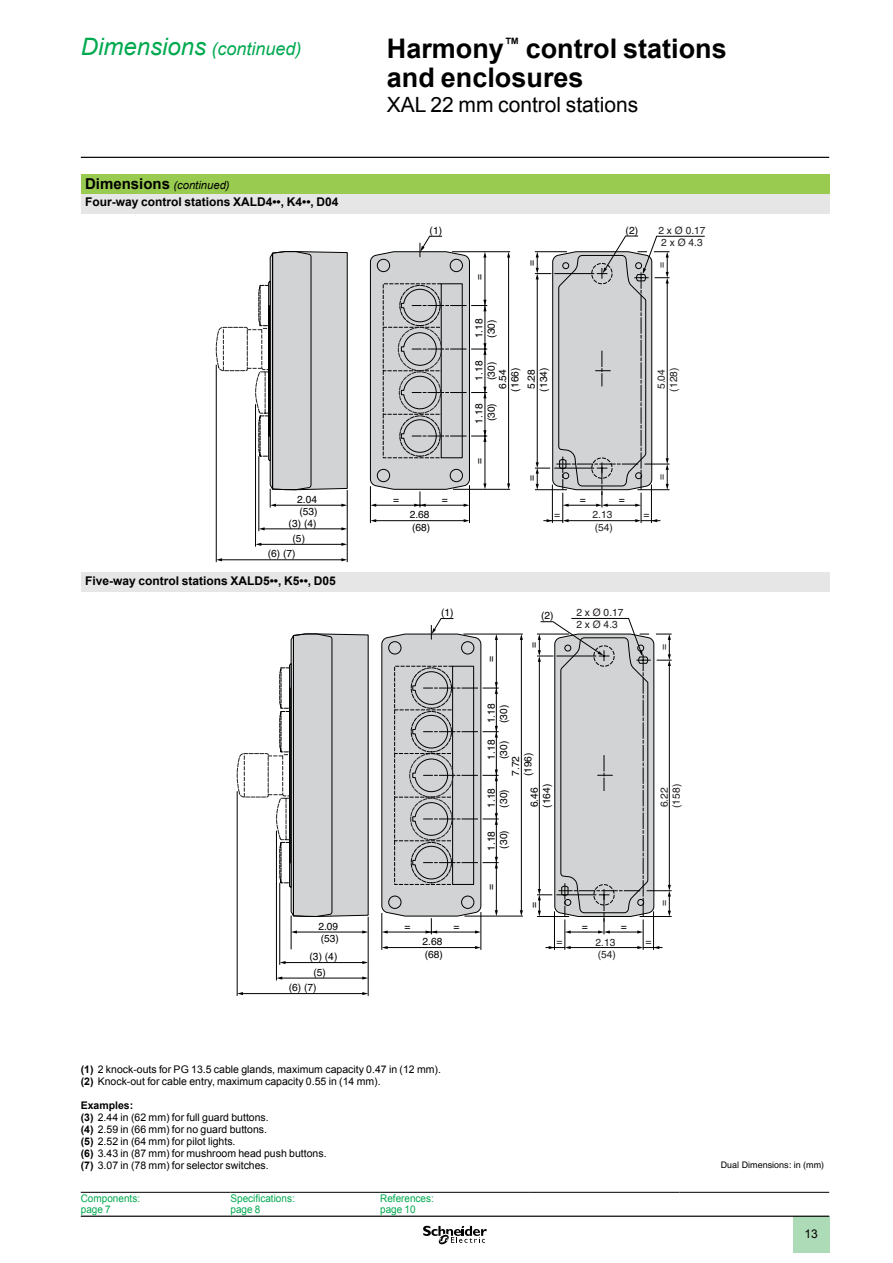
<style>
.page{position:relative;width:893px;height:1263px;background:#fff}
.page>*{position:absolute;margin:0;border:0;box-sizing:border-box;transform-origin:0 0}
.t1{font:700 27px/29.2px "Arial";color:#000}
.t2{font:21px "Arial";color:#000}
.t3{font:italic 18px "Arial";color:#00a94f}
.t4{font:700 12px "Arial";color:#000}
.t5{font:12px "Arial";color:#000}
.t6{font:italic 11.25px "Arial";color:#000}
.t7{font:10.5px/12px "Arial";color:#000}
.t8{font:10.5px/10.5px "Arial";color:#00a94f;scale:.95 1}
.t9{font:10.2px/12.3px "Helvetica";color:#000}
.t10{font:10.2px/12.3px "Helvetica";color:#231f20}
.t11{font:9px "Helvetica";color:#000}
.s1{font-size:24px}
.s2{font-weight:700;font-style:normal;font-size:15px}
.s3{font-weight:700}
</style>
<div class="page">
<hr style="left:81px;top:157px;width:748px;height:1px;background:#000">
<div style="left:793px;top:1217px;width:37px;height:36px;background:#addab7"></div>
<hr style="left:81px;top:1215px;width:748px;height:2px;background:#000">
<svg style="left:423px;top:1225px;width:64px;height:20px"></svg>
<div style="left:81px;top:174px;width:748px;height:20px;background:#98cb4f"></div>
<div style="left:81px;top:194px;width:748px;height:19px;background:#e6e6e7"></div>
<div style="left:81px;top:573px;width:748px;height:19px;background:#e6e6e7"></div>
<hr style="left:347px;top:490px;width:1px;height:72px;background:#000">
<hr style="left:263px;top:529px;width:80px;height:1px;background:#000">
<hr style="left:259px;top:456px;width:1px;height:75px;background:#000">
<svg style="left:341px;top:527px;width:6px;height:3px"></svg>
<svg style="left:259px;top:527px;width:6px;height:3px"></svg>
<hr style="left:260px;top:544px;width:83px;height:1px;background:#000">
<hr style="left:255px;top:404px;width:1px;height:143px;background:#000">
<svg style="left:341px;top:543px;width:6px;height:3px"></svg>
<svg style="left:256px;top:543px;width:5px;height:3px"></svg>
<hr style="left:221px;top:559px;width:122px;height:1px;background:#000">
<hr style="left:216px;top:365px;width:1px;height:197px;background:#000">
<svg style="left:341px;top:558px;width:6px;height:3px"></svg>
<svg style="left:216px;top:558px;width:6px;height:3px"></svg>
<hr style="left:469px;top:485px;width:1px;height:38px;background:#000">
<hr style="left:370px;top:486px;width:1px;height:37px;background:#000">
<hr style="left:375px;top:520px;width:90px;height:1px;background:#000">
<svg style="left:370px;top:519px;width:6px;height:3px"></svg>
<hr style="left:567px;top:520px;width:70px;height:1px;background:#000">
<svg style="left:635px;top:519px;width:25px;height:3px"></svg>
<hr style="left:651px;top:485px;width:1px;height:38px;background:#000">
<hr style="left:641px;top:493px;width:1px;height:30px;background:#000">
<hr style="left:562px;top:493px;width:1px;height:30px;background:#000">
<svg style="left:543px;top:519px;width:26px;height:3px"></svg>
<hr style="left:552px;top:485px;width:1px;height:38px;background:#000">
<svg style="left:487px;top:251px;width:48px;height:239px"></svg>
<svg style="left:216px;top:236px;width:271px;height:271px"></svg>
<svg style="left:535px;top:235px;width:170px;height:272px"></svg>
<div style="left:399px;top:372px;width:42px;height:41px;border:1px dashed #231f20;border-radius:50%"></div>
<div style="left:398px;top:327px;width:44px;height:44px;border:1px dashed #231f20;border-radius:50%"></div>
<hr style="left:368px;top:917px;width:1px;height:79px;background:#000">
<hr style="left:291px;top:915px;width:1px;height:34px;background:#000">
<hr style="left:284px;top:962px;width:80px;height:1px;background:#000">
<hr style="left:279px;top:883px;width:1px;height:82px;background:#000">
<svg style="left:362px;top:961px;width:6px;height:3px"></svg>
<svg style="left:280px;top:961px;width:6px;height:3px"></svg>
<hr style="left:281px;top:978px;width:83px;height:1px;background:#000">
<hr style="left:276px;top:831px;width:1px;height:149px;background:#000">
<svg style="left:362px;top:976px;width:6px;height:4px"></svg>
<svg style="left:276px;top:976px;width:6px;height:4px"></svg>
<hr style="left:241px;top:993px;width:123px;height:1px;background:#000">
<hr style="left:237px;top:791px;width:1px;height:205px;background:#000">
<svg style="left:362px;top:992px;width:6px;height:3px"></svg>
<svg style="left:237px;top:992px;width:6px;height:3px"></svg>
<hr style="left:481px;top:912px;width:1px;height:38px;background:#000">
<hr style="left:382px;top:913px;width:1px;height:37px;background:#000">
<hr style="left:386px;top:947px;width:90px;height:1px;background:#000">
<svg style="left:475px;top:946px;width:6px;height:3px"></svg>
<svg style="left:382px;top:946px;width:6px;height:3px"></svg>
<hr style="left:569px;top:947px;width:70px;height:1px;background:#000">
<svg style="left:637px;top:946px;width:26px;height:3px"></svg>
<hr style="left:653px;top:911px;width:1px;height:39px;background:#000">
<hr style="left:643px;top:919px;width:1px;height:31px;background:#000">
<hr style="left:565px;top:919px;width:1px;height:31px;background:#000">
<svg style="left:545px;top:946px;width:26px;height:3px"></svg>
<hr style="left:554px;top:911px;width:1px;height:39px;background:#000">
<svg style="left:499px;top:633px;width:24px;height:284px"></svg>
<svg style="left:537px;top:618px;width:135px;height:316px"></svg>
<svg style="left:237px;top:618px;width:262px;height:316px"></svg>
<hr style="left:81px;top:1192px;width:149px;height:1px;background:#000">
<hr style="left:230px;top:1192px;width:150px;height:1px;background:#000">
<hr style="left:380px;top:1192px;width:150px;height:1px;background:#000">
<hr style="left:530px;top:1192px;width:149px;height:1px;background:#000">
<hr style="left:679px;top:1192px;width:150px;height:1px;background:#000">
<h3 class="t3" style="left:81px;top:37px;width:222px"><span class="s1">Dimensions</span> (continued)</h3>
<p class="t6" style="left:85px;top:178px;width:146px"><span class="s2">Dimensions</span> (continued)</p>
<p class="t4" style="left:85px;top:194px;width:255px">Four-way control stations XALD4••, K4••, D04</p>
<p class="t9" style="left:289px;top:494px;width:31px;line-height:11.9px;text-align:right">2.04 (53) (3) (4)</p>
<p class="t9" style="left:268px;top:531px;width:39px;line-height:15.5px;text-indent:25px">(5) (6) (7)</p>
<p class="t4" style="left:85px;top:573px;width:252px">Five-way control stations XALD5••, K5••, D05</p>
<p class="t9" style="left:318px;top:920px;width:22px">2.09 (53)</p>
<p class="t9" style="left:310px;top:951px;width:29px">(3) (4)</p>
<p class="t9" style="left:313px;top:966px;width:14px">(5)</p>
<p class="t9" style="left:289px;top:982px;width:29px">(6) (7)</p>
<h1 class="t1" style="left:387px;top:34px;width:341px">Harmony<sup>™</sup> control stations and enclosures</h1>
<h2 class="t2" style="left:387px;top:91px;width:253px">XAL 22 mm control stations</h2>
<p class="t9" style="left:626px;top:224px;width:14px">(2)</p>
<p class="t9" style="left:430px;top:224px;width:14px">(1)</p>
<p class="t10" style="left:658px;top:225px;width:49px">2 x Ø 0.17<br>2 x Ø 4.3</p>
<p class="t10" style="left:655px;top:268px;width:7px;rotate:-90deg">=</p>
<p class="t9" style="left:525px;top:266px;width:7px;rotate:-90deg">=</p>
<p class="t9" style="left:393px;top:493px;width:7px">=</p>
<p class="t9" style="left:410px;top:509px;width:22px">2.68 (68)</p>
<p class="t9" style="left:442px;top:493px;width:7px">=</p>
<p class="t9" style="left:473px;top:280px;width:7px;rotate:-90deg">=</p>
<p class="t9" style="left:473px;top:338px;width:21px;rotate:-90deg">1.18 (30)</p>
<p class="t9" style="left:473px;top:380px;width:21px;rotate:-90deg">1.18 (30)</p>
<p class="t9" style="left:473px;top:424px;width:22px;rotate:-90deg">1.18 (30)</p>
<p class="t9" style="left:497px;top:392px;width:25px;rotate:-90deg">6.54 (166)</p>
<p class="t9" style="left:525px;top:392px;width:25px;rotate:-90deg">5.28 (134)</p>
<p class="t10" style="left:655px;top:392px;width:25px;rotate:-90deg">5.04 (128)</p>
<p class="t9" style="left:473px;top:464px;width:7px;rotate:-90deg">=</p>
<p class="t9" style="left:525px;top:481px;width:7px;rotate:-90deg">=</p>
<p class="t9" style="left:580px;top:493px;width:7px">=</p>
<p class="t9" style="left:619px;top:493px;width:7px">=</p>
<p class="t10" style="left:592px;top:509px;width:22px">2.13 (54)</p>
<p class="t10" style="left:554px;top:509px;width:7px">=</p>
<p class="t10" style="left:643px;top:509px;width:7px">=</p>
<p class="t10" style="left:655px;top:479px;width:7px;rotate:-90deg">=</p>
<p class="t9" style="left:441px;top:607px;width:14px">(1)</p>
<p class="t9" style="left:405px;top:920px;width:7px">=</p>
<p class="t9" style="left:422px;top:936px;width:22px">2.68 (68)</p>
<p class="t9" style="left:453px;top:920px;width:7px">=</p>
<p class="t9" style="left:485px;top:662px;width:7px;rotate:-90deg">=</p>
<p class="t9" style="left:541px;top:610px;width:14px">(2)</p>
<p class="t9" style="left:527px;top:648px;width:7px;rotate:-90deg">=</p>
<p class="t10" style="left:576px;top:606px;width:49px">2 x Ø 0.17</p>
<p class="t10" style="left:576px;top:619px;width:43px">2 x Ø 4.3</p>
<p class="t10" style="left:658px;top:650px;width:7px;rotate:-90deg">=</p>
<p class="t9" style="left:485px;top:723px;width:21px;rotate:-90deg">1.18 (30)</p>
<p class="t9" style="left:485px;top:759px;width:21px;rotate:-90deg">1.18</p>
<p class="t9" style="left:498px;top:759px;width:20px;rotate:-90deg">(30)</p>
<p class="t9" style="left:510px;top:776px;width:21px;rotate:-90deg">7.72</p>
<p class="t9" style="left:522px;top:776px;width:25px;rotate:-90deg">(196)</p>
<p class="t9" style="left:485px;top:808px;width:21px;rotate:-90deg">1.18 (30)</p>
<p class="t9" style="left:485px;top:851px;width:22px;rotate:-90deg">1.18 (30)</p>
<p class="t9" style="left:528px;top:808px;width:25px;rotate:-90deg">6.46 (164)</p>
<p class="t10" style="left:658px;top:808px;width:25px;rotate:-90deg">6.22 (158)</p>
<p class="t9" style="left:485px;top:890px;width:7px;rotate:-90deg">=</p>
<p class="t9" style="left:528px;top:908px;width:7px;rotate:-90deg">=</p>
<p class="t9" style="left:582px;top:920px;width:7px">=</p>
<p class="t9" style="left:621px;top:920px;width:7px">=</p>
<p class="t10" style="left:595px;top:937px;width:22px">2.13 (54)</p>
<p class="t10" style="left:556px;top:936px;width:7px">=</p>
<p class="t10" style="left:645px;top:936px;width:7px">=</p>
<p class="t10" style="left:658px;top:906px;width:7px;rotate:-90deg">=</p>
<p class="t7" style="left:81px;top:1064px;width:362px"><span class="s3">(1)</span> 2 knock-outs for PG 13.5 cable glands, maximum capacity 0.47 in (12 mm). <span class="s3">(2)</span> Knock-out for cable entry, maximum capacity 0.55 in (14 mm).</p>
<p class="t7" style="left:81px;top:1100px;width:247px"><span class="s3">Examples:<br>(3)</span> 2.44 in (62 mm) for full guard buttons.<br><span class="s3">(4)</span> 2.59 in (66 mm) for no guard buttons.<br><span class="s3">(5)</span> 2.52 in (64 mm) for pilot lights.<br><span class="s3">(6)</span> 3.43 in (87 mm) for mushroom head push buttons. <span class="s3">(7)</span> 3.07 in (78 mm) for selector switches.</p>
<p class="t8" style="left:81px;top:1193px;width:64px">Components: page 7</p>
<p class="t8" style="left:230px;top:1193px;width:69px">Specifications: page 8</p>
<p class="t8" style="left:380px;top:1193px;width:58px">References: page 10</p>
<p class="t11" style="left:721px;top:1157px;width:105px">Dual Dimensions: in (mm)</p>
<p class="t5" style="left:804px;top:1225px;width:15px">13</p>
</div>
